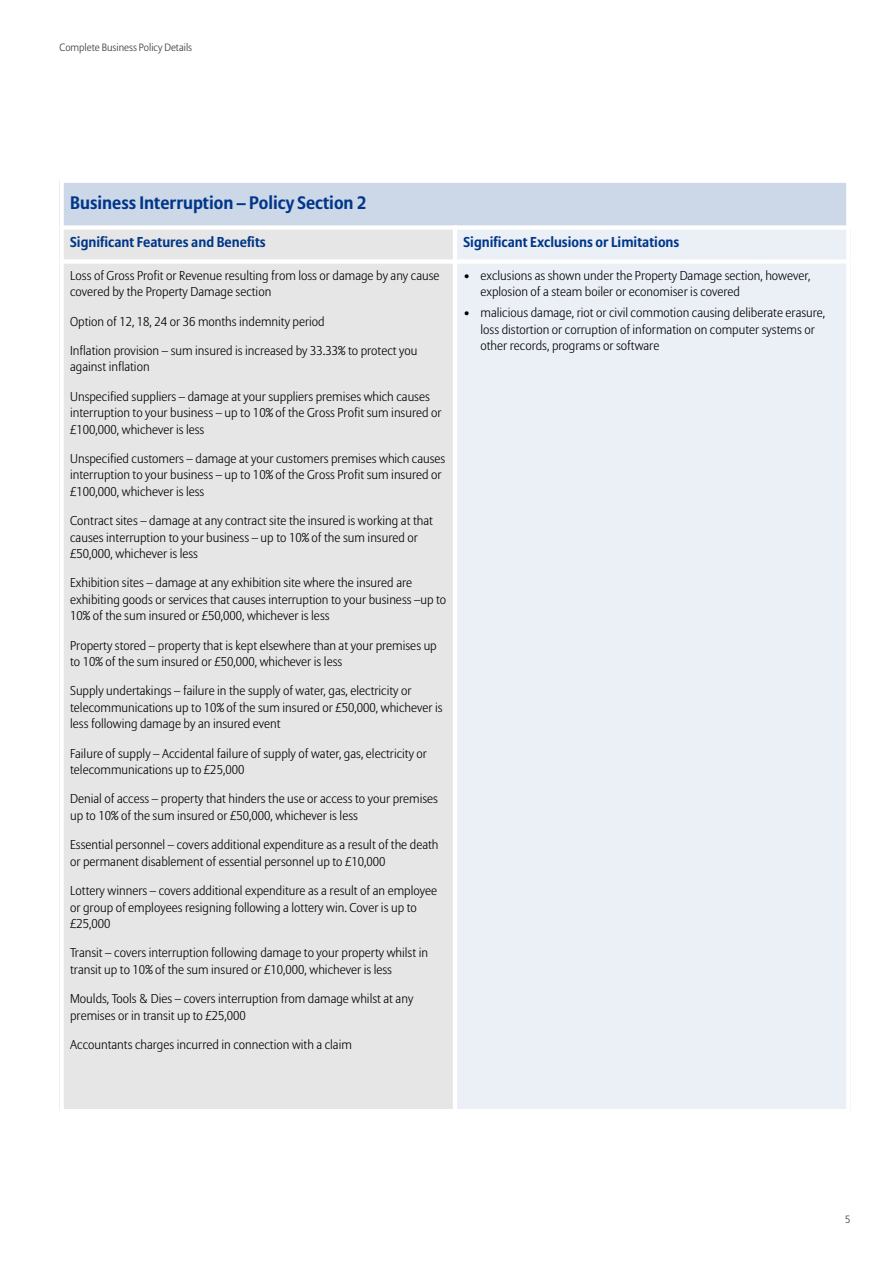
<style>
.page{position:relative;width:893px;height:1263px;background:#fff}
.page>*{position:absolute;margin:0;border:0;box-sizing:border-box;transform-origin:0 0}
.t1{font:700 18px "Allianz Sans";color:#003689}
.t2{font:700 14.25px "Allianz Sans";color:#003689}
.t3{font:300 12.75px/16.5px "Allianz Sans";color:#000}
.t4{font:300 10.5px "Allianz Sans";color:#333}
</style>
<div class="page">
<div style="left:60px;top:179px;width:788px;height:48px;background:#ccd7e8"></div>
<div style="left:60px;top:227px;width:395px;height:34px;background:#e6e6e6"></div>
<div style="left:455px;top:227px;width:395px;height:34px;background:#ebeff6"></div>
<div style="left:60px;top:261px;width:395px;height:852px;background:#e6e6e6"></div>
<div style="left:455px;top:261px;width:395px;height:852px;background:#ebeff6"></div>
<hr style="left:60px;top:179px;width:4px;height:934px;background:#fff">
<hr style="left:453px;top:225px;width:4px;height:888px;background:#fff">
<hr style="left:846px;top:179px;width:4px;height:934px;background:#fff">
<hr style="left:60px;top:179px;width:790px;height:4px;background:#fff">
<div style="left:60px;top:225px;width:790px;height:5px;background:#fff"></div>
<div style="left:60px;top:259px;width:790px;height:5px;background:#fff"></div>
<hr style="left:60px;top:1109px;width:790px;height:4px;background:#fff">
<p class="t4" style="left:60px;top:43px;width:134px">Complete Business Policy Details</p>
<h1 class="t1" style="left:70px;top:195px;width:298px">Business Interruption – Policy Section 2</h1>
<p class="t2" style="left:70px;top:236px;width:197px">Significant Features and Benefits</p>
<p class="t2" style="left:463px;top:236px;width:217px">Significant Exclusions or Limitations</p>
<p class="t3" style="left:70px;top:268px;width:371px">Loss of Gross Profit or Revenue resulting from loss or damage by any cause covered by the Property Damage section</p>
<p class="t3" style="left:70px;top:314px;width:256px">Option of 12, 18, 24 or 36 months indemnity period</p>
<p class="t3" style="left:70px;top:343px;width:349px">Inflation provision – sum insured is increased by 33.33% to protect you against inflation</p>
<p class="t3" style="left:70px;top:389px;width:373px">Unspecified suppliers – damage at your suppliers premises which causes interruption to your business – up to 10% of the Gross Profit sum insured or £100,000, whichever is less</p>
<p class="t3" style="left:70px;top:451px;width:377px">Unspecified customers – damage at your customers premises which causes interruption to your business – up to 10% of the Gross Profit sum insured or £100,000, whichever is less</p>
<p class="t3" style="left:70px;top:513px;width:364px">Contract sites – damage at any contract site the insured is working at that causes interruption to your business – up to 10% of the sum insured or £50,000, whichever is less</p>
<p class="t3" style="left:70px;top:576px;width:378px">Exhibition sites – damage at any exhibition site where the insured are exhibiting goods or services that causes interruption to your business –up to<br>10% of the sum insured or £50,000, whichever is less</p>
<p class="t3" style="left:70px;top:638px;width:368px">Property stored – property that is kept elsewhere than at your premises up to 10% of the sum insured or £50,000, whichever is less</p>
<p class="t3" style="left:70px;top:684px;width:374px">Supply undertakings – failure in the supply of water, gas, electricity or telecommunications up to 10% of the sum insured or £50,000, whichever is less following damage by an insured event</p>
<p class="t3" style="left:70px;top:746px;width:358px">Failure of supply – Accidental failure of supply of water, gas, electricity or telecommunications up to £25,000</p>
<p class="t3" style="left:70px;top:792px;width:369px">Denial of access – property that hinders the use or access to your premises up to 10% of the sum insured or £50,000, whichever is less</p>
<p class="t3" style="left:70px;top:838px;width:370px">Essential personnel – covers additional expenditure as a result of the death or permanent disablement of essential personnel up to £10,000</p>
<p class="t3" style="left:70px;top:883px;width:368px">Lottery winners – covers additional expenditure as a result of an employee or group of employees resigning following a lottery win. Cover is up to £25,000</p>
<p class="t3" style="left:70px;top:946px;width:359px">Transit – covers interruption following damage to your property whilst in transit up to 10% of the sum insured or £10,000, whichever is less</p>
<p class="t3" style="left:70px;top:991px;width:345px">Moulds, Tools &amp; Dies – covers interruption from damage whilst at any premises or in transit up to £25,000</p>
<p class="t3" style="left:70px;top:1037px;width:283px">Accountants charges incurred in connection with a claim</p>
<p class="t3" style="left:480px;top:268px;width:331px;text-indent:-17px">• exclusions as shown under the Property Damage section, however, explosion of a steam boiler or economiser is covered</p>
<p class="t3" style="left:480px;top:305px;width:346px;text-indent:-17px">• malicious damage, riot or civil commotion causing deliberate erasure, loss distortion or corruption of information on computer systems or other records, programs or software</p>
<p class="t4" style="left:845px;top:1215px;width:7px">5</p>
</div>
